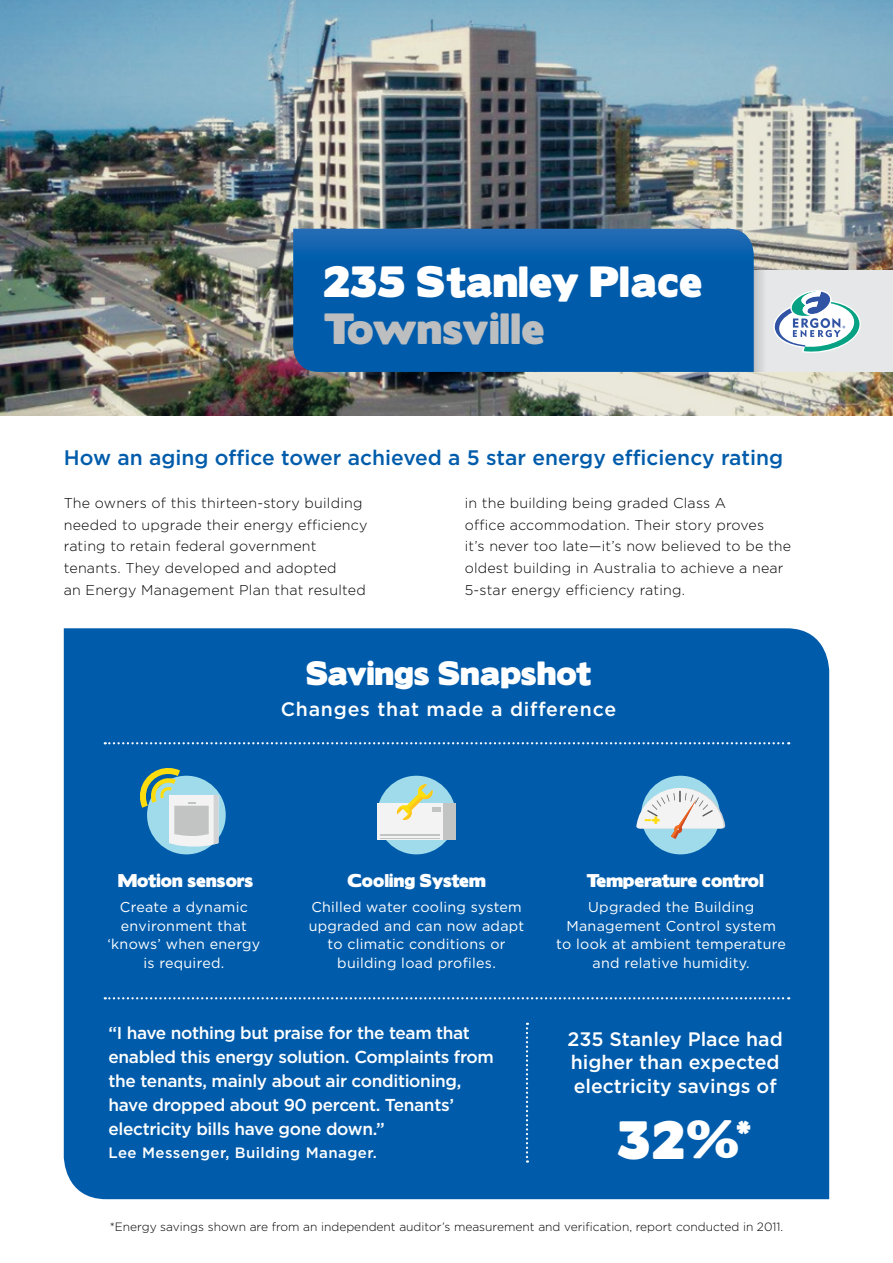
<style>
.page{position:relative;width:893px;height:1263px;background:#fff}
.page>*{position:absolute;margin:0;border:0;box-sizing:border-box;transform-origin:0 0}
.t1{font:48px "Boris Black Bloxx";color:#fff}
.t2{font:39px "Boris Black Bloxx";letter-spacing:.01em;color:#fff}
.t3{font:39px "Boris Black Bloxx";letter-spacing:.01em;color:#bcbec0}
.t4{font:30px "Boris Black Bloxx";letter-spacing:.01em;color:#fff}
.t5{font:500 21px "Gotham";color:#005cab}
.t6{font:500 19.5px/23.4px "Gotham";color:#fff}
.t7{font:500 19.5px "Gotham";letter-spacing:.04em;color:#fff}
.t8{font:500 17.25px/24px "Gotham";letter-spacing:-.02em;color:#fff}
.t9{font:16.5px "Boris Black Bloxx";letter-spacing:.01em;color:#fff}
.t10{font:500 15px "Gotham";letter-spacing:.03em;color:#fff}
.t11{font:300 14.25px/21.6px "Gotham";letter-spacing:.015em;color:#000}
.t12{font:14.25px/18.6px "Gotham";letter-spacing:.02em;color:#fff;text-align:center}
.t13{font:13.2px "Boris Black Bloxx";color:#fedd0f}
.t14{font:300 12px "Gotham";color:#000}
.s1{font-size:42px}
</style>
<div class="page">
<img style="left:0;top:0;width:893px;height:415px">
<div style="left:64px;top:628px;width:765px;height:571px;background:#005cab"></div>
<svg style="left:105px;top:742px;width:684px;height:2px"></svg>
<svg style="left:105px;top:997px;width:684px;height:2px"></svg>
<svg style="left:526px;top:1023px;width:2px;height:139px"></svg>
<div style="left:754px;top:271px;width:139px;height:101px;background:#e6e7e8"></div>
<svg style="left:773px;top:290px;width:88px;height:63px"></svg>
<svg style="left:754px;top:271px;width:9px;height:101px"></svg>
<svg style="left:293px;top:229px;width:461px;height:143px;background:#045eac"></svg>
<div style="left:377px;top:776px;width:79px;height:78px;background:#9fdbeb;border-radius:50%"></div>
<svg style="left:147px;top:776px;width:79px;height:78px"></svg>
<svg style="left:142px;top:765px;width:76px;height:81px"></svg>
<div style="left:377px;top:803px;width:79px;height:36px;background:#f3f3f3"></div>
<div style="left:444px;top:803px;width:12px;height:36px;background:#c2c3c3"></div>
<svg style="left:380px;top:834px;width:60px;height:5px"></svg>
<hr style="left:380px;top:836px;width:60px;height:1px;background:#f3f3f3">
<svg style="left:397px;top:784px;width:43px;height:36px"></svg>
<div style="left:641px;top:776px;width:79px;height:78px;background:#9fdbeb;border-radius:50%"></div>
<svg style="left:636px;top:788px;width:89px;height:51px"></svg>
<h2 class="t2" style="left:323px;top:253px;width:380px">235 Stanley Place</h2>
<h2 class="t3" style="left:323px;top:299px;width:223px">Townsville</h2>
<h3 class="t5" style="left:64px;top:446px;width:721px">How an aging office tower achieved a 5 star energy efficiency rating</h3>
<p class="t11" style="left:64px;top:492px;width:305px">The owners of this thirteen-story building needed to upgrade their energy efficiency rating to retain federal government tenants. They developed and adopted<br>an Energy Management Plan that resulted</p>
<p class="t11" style="left:465px;top:492px;width:328px">in the building being graded Class A<br>office accommodation. Their story proves<br>it’s never too late—it’s now believed to be the oldest building in Australia to achieve a near 5-star energy efficiency rating.</p>
<h3 class="t4" style="left:306px;top:650px;width:286px">Savings Snapshot</h3>
<h3 class="t7" style="left:281px;top:698px;width:337px">Changes that made a difference</h3>
<p class="t9" style="left:118px;top:868px;width:136px">Motion sensors</p>
<p class="t12" style="left:107px;top:898px;width:154px">Create a dynamic environment that ‘knows’ when energy is required.</p>
<p class="t9" style="left:347px;top:868px;width:140px">Cooling System</p>
<p class="t12" style="left:309px;top:898px;width:217px">Chilled water cooling system upgraded and can now adapt to climatic conditions or building load profiles.</p>
<p class="t13" style="left:644px;top:808px;width:17px">–+</p>
<p class="t9" style="left:587px;top:868px;width:179px">Temperature control</p>
<p class="t12" style="left:556px;top:897px;width:231px">Upgraded the Building<br>Management Control system<br>to look at ambient temperature and relative humidity.</p>
<p class="t8" style="left:108px;top:1020px;width:387px">“I have nothing but praise for the team that enabled this energy solution. Complaints from the tenants, mainly about air conditioning, have dropped about 90 percent. Tenants’ electricity bills have gone down.”</p>
<p class="t10" style="left:108px;top:1144px;width:270px">Lee Messenger, Building Manager.</p>
<h3 class="t6" style="left:568px;top:1027px;width:217px">235 Stanley Place had higher than expected electricity savings of</h3>
<h1 class="t1" style="left:617px;top:1104px;width:135px">32<span class="s1">%</span><sup>*</sup></h1>
<p class="t14" style="left:110px;top:1220px;width:675px">*Energy savings shown are from an independent auditor’s measurement and verification, report conducted in 2011.</p>
</div>
